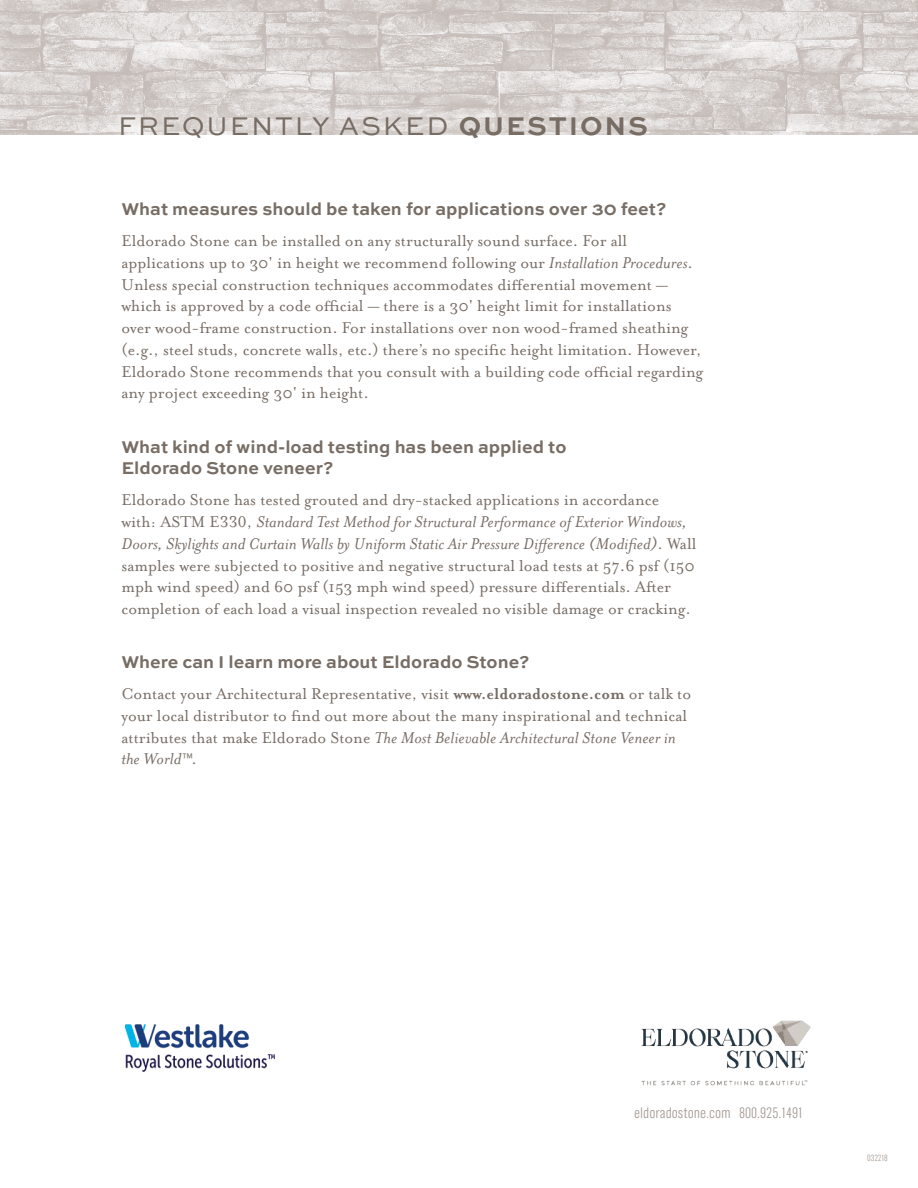
<style>
.page{position:relative;width:918px;height:1188px;background:#fff}
.page>*{position:absolute;margin:0;border:0;box-sizing:border-box;transform-origin:0 0}
.t1{font:27px "Sweet Sans";letter-spacing:.07em;color:#776d65}
.t2{font:18px/21.8px "Mrs Eaves OT";color:#776d65}
.t3{font:700 18px/21.8px "Sweet Sans";color:#776d65}
.t4{font:300 15.15px "Grotzec Cond";color:#a89c96}
.t5{font:300 9px "Grotzec Cond";color:#a89c96}
.s1{font-weight:700}
.s2{font-style:italic}
.s3{font-family:"Helvetica Neue LT Std";font-size:12px}
</style>
<div class="page">
<img style="left:0;top:0;width:918px;height:135px">
<div style="left:110px;top:105px;width:548px;height:45px;background:#fff;opacity:.5"></div>
<img style="left:641px;top:1020px;width:170px;height:66px">
<img style="left:125px;top:1024px;width:150px;height:48px">
<h1 class="t1" style="left:118px;top:111px;width:531px">FREQUENTLY ASKED <span class="s1">QUESTIONS</span></h1>
<p class="t3" style="left:122px;top:199px;width:546px">What measures should be taken for applications over 30 feet?</p>
<p class="t2" style="left:122px;top:230px;width:583px">Eldorado Stone can be installed on any structurally sound surface. For all applications up to 30' in height we recommend following our <span class="s2">Installation Procedures</span>.<br>Unless special construction techniques accommodates differential movement — which is approved by a code official — there is a 30' height limit for installations over wood-frame construction. For installations over non wood-framed sheathing (e.g., steel studs, concrete walls, etc.) there’s no specific height limitation. However, Eldorado Stone recommends that you consult with a building code official regarding any project exceeding 30' in height.</p>
<p class="t3" style="left:122px;top:436px;width:447px">What kind of wind-load testing has been applied to<br>Eldorado Stone veneer?</p>
<p class="t2" style="left:121px;top:489px;width:576px">Eldorado Stone has tested grouted and dry-stacked applications in accordance with: ASTM E330, <span class="s2">Standard Test Method for Structural Performance of Exterior Windows, Doors, Skylights and Curtain Walls by Uniform Static Air Pressure Difference (Modified)</span>. Wall samples were subjected to positive and negative structural load tests at 57.6 psf (150 mph wind speed) and 60 psf (153 mph wind speed) pressure differentials. After completion of each load a visual inspection revealed no visible damage or cracking.</p>
<p class="t3" style="left:122px;top:652px;width:409px">Where can I learn more about Eldorado Stone?</p>
<p class="t2" style="left:122px;top:683px;width:571px">Contact your Architectural Representative, visit <span class="s1">www.eldoradostone.com</span> or talk to your local distributor to find out more about the many inspirational and technical attributes that make Eldorado Stone <span class="s2">The Most Believable Architectural Stone Veneer in the World</span><span class="s3">™</span>.</p>
<p class="t4" style="left:634px;top:1105px;width:170px">eldoradostone.com 800.925.1491</p>
<p class="t5" style="left:867px;top:1153px;width:22px">032218</p>
</div>
